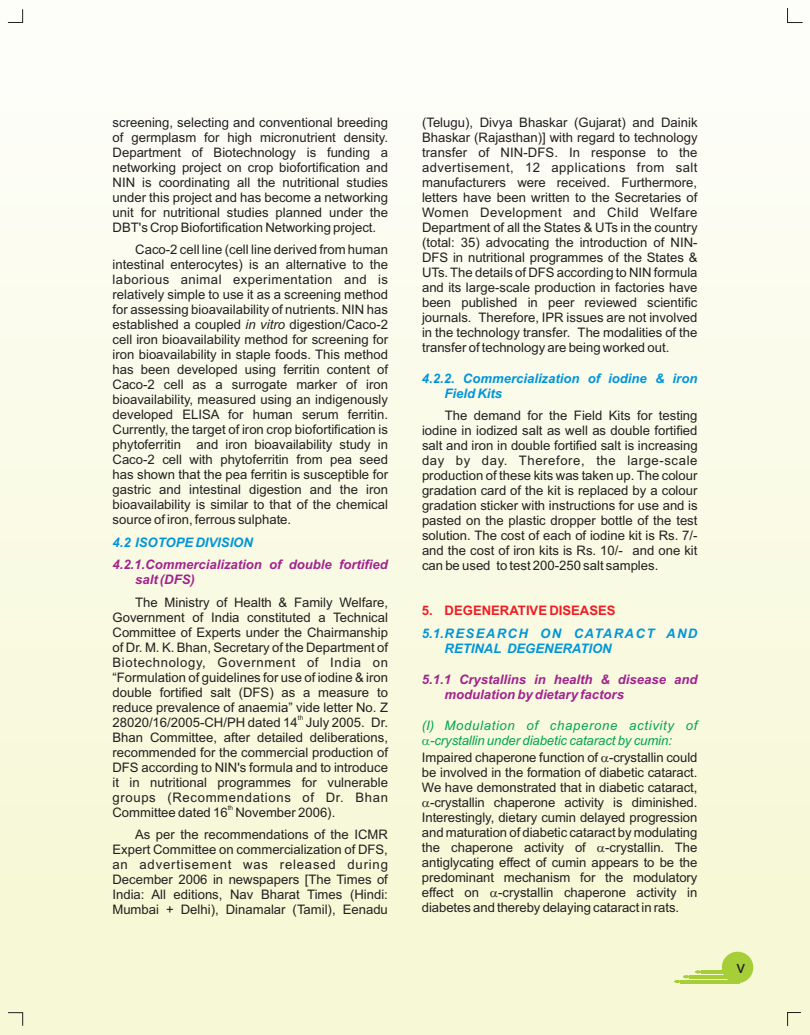
<style>
.page{position:relative;width:810px;height:1035px;background:#fff}
.page>*{position:absolute;margin:0;border:0;box-sizing:border-box;transform-origin:0 0}
.t1{font:17.5px "Arial";color:#231f20}
.t2{font:13.12px/15px "Arial";color:#231f20;text-align:justify}
.t3{font:italic 700 13.12px/15px "Arial";color:#a2238e}
.t4{font:italic 700 13.12px/15px "Arial";color:#0095d9}
.t5{font:italic 13.12px/15px "Arial";letter-spacing:-.005em;color:#00a54f}
.t6{font:13.12px "Arial";letter-spacing:.035em;color:#231f20}
.t7{font:13.12px "Arial";letter-spacing:.045em;color:#231f20}
.t8{font:13.12px "Arial";letter-spacing:.06em;color:#231f20}
.t9{font:13.12px "Arial";letter-spacing:.03em;color:#231f20}
.t10{font:13.12px "Arial";letter-spacing:.05em;color:#231f20}
.t11{font:700 13.12px "Arial";color:#ee1d23}
.t12{font:6.5px "Arial";color:#231f20}
.s1{font-style:italic}
</style>
<div class="page">
<div style="left:0;top:0;width:810px;height:1035px;background:linear-gradient(to bottom,#fefefb,#f6f7d1)"></div>
<div style="left:722px;top:952px;width:31px;height:31px;background:#a6ce39;border-radius:50%"></div>
<hr style="left:689px;top:975px;width:38px;height:3px;background:#a6ce39">
<hr style="left:701px;top:970px;width:23px;height:4px;background:#a6ce39">
<hr style="left:680px;top:980px;width:60px;height:3px;background:#a6ce39">
<svg style="left:674px;top:970px;width:27px;height:13px"></svg>
<svg style="left:8px;top:9px;width:15px;height:14px"></svg>
<svg style="left:787px;top:8px;width:16px;height:15px"></svg>
<svg style="left:787px;top:1012px;width:14px;height:14px"></svg>
<svg style="left:8px;top:1012px;width:15px;height:14px"></svg>
<svg style="left:601px;top:756px;width:8px;height:6px"></svg>
<svg style="left:422px;top:801px;width:8px;height:6px"></svg>
<svg style="left:597px;top:846px;width:8px;height:6px"></svg>
<svg style="left:491px;top:891px;width:7px;height:6px"></svg>
<svg style="left:422px;top:739px;width:8px;height:7px"></svg>
<p class="t2" style="left:113px;top:116px;width:277px">screening, selecting and conventional breeding</p>
<p class="t2" style="left:422px;top:116px;width:277px">(Telugu), Divya Bhaskar (Gujarat) and Dainik</p>
<p class="t2" style="left:113px;top:131px;width:277px">of germplasm for high micronutrient density.</p>
<p class="t2" style="left:422px;top:131px;width:277px">Bhaskar (Rajasthan)] with regard to technology</p>
<p class="t2" style="left:113px;top:146px;width:277px">Department of Biotechnology is funding a</p>
<p class="t2" style="left:422px;top:146px;width:277px">transfer of NIN-DFS. In response to the</p>
<p class="t2" style="left:113px;top:161px;width:277px">networking project on crop biofortification and</p>
<p class="t6" style="left:422px;top:162px;width:277px">advertisement, 12 applications from salt</p>
<p class="t2" style="left:113px;top:176px;width:277px">NIN is coordinating all the nutritional studies</p>
<p class="t2" style="left:422px;top:176px;width:277px">manufacturers were received. Furthermore,</p>
<p class="t2" style="left:113px;top:191px;width:277px">under this project and has become a networking</p>
<p class="t2" style="left:422px;top:191px;width:277px">letters have been written to the Secretaries of</p>
<p class="t2" style="left:113px;top:206px;width:277px">unit for nutritional studies planned under the</p>
<p class="t9" style="left:422px;top:207px;width:277px">Women Development and Child Welfare</p>
<p class="t2" style="left:113px;top:221px;width:265px">DBT's Crop Biofortification Networking project.</p>
<p class="t2" style="left:422px;top:221px;width:277px">Department of all the States &amp; UTs in the country (total: 35) advocating the introduction of NIN-</p>
<p class="t2" style="left:135px;top:243px;width:254px">Caco-2 cell line (cell line derived from human</p>
<p class="t2" style="left:422px;top:251px;width:277px">DFS in nutritional programmes of the States &amp;</p>
<p class="t2" style="left:113px;top:258px;width:277px">intestinal enterocytes) is an alternative to the</p>
<p class="t2" style="left:422px;top:266px;width:277px">UTs. The details of DFS according to NIN formula</p>
<p class="t6" style="left:113px;top:275px;width:277px">laborious animal experimentation and is</p>
<p class="t2" style="left:422px;top:281px;width:277px">and its large-scale production in factories have</p>
<p class="t2" style="left:113px;top:288px;width:277px">relatively simple to use it as a screening method</p>
<p class="t2" style="left:422px;top:296px;width:277px">been published in peer reviewed scientific</p>
<p class="t2" style="left:113px;top:303px;width:277px">for assessing bioavailability of nutrients. NIN has</p>
<p class="t2" style="left:422px;top:311px;width:277px">journals. Therefore, IPR issues are not involved</p>
<p class="t2" style="left:113px;top:318px;width:277px">established a coupled <span class="s1">in vitro</span> digestion/Caco-2</p>
<p class="t2" style="left:422px;top:326px;width:277px">in the technology transfer. The modalities of the</p>
<p class="t2" style="left:113px;top:333px;width:277px">cell iron bioavailability method for screening for</p>
<p class="t2" style="left:422px;top:341px;width:249px">transfer of technology are being worked out.</p>
<p class="t2" style="left:113px;top:348px;width:277px">iron bioavailability in staple foods. This method has been developed using ferritin content of Caco-2 cell as a surrogate marker of iron bioavailability, measured using an indigenously developed ELISA for human serum ferritin.</p>
<p class="t4" style="left:445px;top:372px;width:254px;text-indent:-23px">4.2.2. Commercialization of iodine &amp; iron<br>Field Kits</p>
<p class="t2" style="left:445px;top:409px;width:254px">The demand for the Field Kits for testing</p>
<p class="t2" style="left:113px;top:423px;width:277px">Currently, the target of iron crop biofortification is</p>
<p class="t2" style="left:422px;top:424px;width:277px">iodine in iodized salt as well as double fortified</p>
<p class="t2" style="left:113px;top:438px;width:277px">phytoferritin and iron bioavailability study in</p>
<p class="t2" style="left:422px;top:439px;width:277px">salt and iron in double fortified salt is increasing</p>
<p class="t2" style="left:113px;top:453px;width:277px">Caco-2 cell with phytoferritin from pea seed</p>
<p class="t7" style="left:422px;top:456px;width:277px">day by day. Therefore, the large-scale</p>
<p class="t2" style="left:113px;top:468px;width:277px">has shown that the pea ferritin is susceptible for</p>
<p class="t2" style="left:422px;top:469px;width:277px">production of these kits was taken up. The colour</p>
<p class="t2" style="left:113px;top:483px;width:277px">gastric and intestinal digestion and the iron</p>
<p class="t2" style="left:422px;top:484px;width:277px">gradation card of the kit is replaced by a colour</p>
<p class="t2" style="left:113px;top:498px;width:277px">bioavailability is similar to that of the chemical</p>
<p class="t2" style="left:422px;top:499px;width:277px">gradation sticker with instructions for use and is</p>
<p class="t2" style="left:113px;top:513px;width:180px">source of iron, ferrous sulphate.</p>
<p class="t2" style="left:422px;top:514px;width:277px">pasted on the plastic dropper bottle of the test solution. The cost of each of iodine kit is Rs. 7/- and the cost of iron kits is Rs. 10/- and one kit can be used to test 200-250 salt samples.</p>
<p class="t2" style="left:113px;top:596px;width:277px;text-indent:23px">The Ministry of Health &amp; Family Welfare, Government of India constituted a Technical Committee of Experts under the Chairmanship of Dr. M. K. Bhan, Secretary of the Department of Biotechnology, Government of India on “Formulation of guidelines for use of iodine &amp; iron double fortified salt (DFS) as a measure to reduce prevalence of anaemia” vide letter No. Z</p>
<p class="t12" style="left:298px;top:715px;width:7px">th</p>
<p class="t2" style="left:113px;top:716px;width:277px">28020/16/2005-CH/PH dated 14 July 2005. Dr.<br>Bhan Committee, after detailed deliberations, recommended for the commercial production of</p>
<p class="t4" style="left:112px;top:536px;width:142px">4.2 ISOTOPE DIVISION</p>
<p class="t3" style="left:135px;top:558px;width:254px;text-indent:-23px">4.2.1.Commercialization of double fortified salt (DFS)</p>
<p class="t11" style="left:422px;top:606px;width:195px">5. DEGENERATIVE DISEASES</p>
<p class="t4" style="left:445px;top:627px;width:254px;text-indent:-23px">5.1.RESEARCH ON CATARACT AND<br>RETINAL DEGENERATION</p>
<p class="t3" style="left:445px;top:673px;width:254px;text-indent:-23px">5.1.1 Crystallins in health &amp; disease and modulation by dietary factors</p>
<p class="t5" style="left:430px;top:720px;width:269px;text-indent:-8px">(I) Modulation of chaperone activity of -crystallin under diabetic cataract by cumin:</p>
<p class="t2" style="left:422px;top:751px;width:277px">Impaired chaperone function of -crystallin could</p>
<p class="t2" style="left:113px;top:761px;width:277px">DFS according to NIN's formula and to introduce</p>
<p class="t2" style="left:422px;top:766px;width:277px">be involved in the formation of diabetic cataract.</p>
<p class="t2" style="left:112px;top:776px;width:277px">it in nutritional programmes for vulnerable</p>
<p class="t2" style="left:422px;top:781px;width:277px">We have demonstrated that in diabetic cataract,</p>
<p class="t10" style="left:112px;top:792px;width:277px">groups (Recommendations of Dr. Bhan</p>
<p class="t2" style="left:430px;top:796px;width:269px">-crystallin chaperone activity is diminished.</p>
<p class="t12" style="left:228px;top:805px;width:7px">th</p>
<p class="t2" style="left:112px;top:806px;width:224px">Committee dated 16 November 2006).</p>
<p class="t2" style="left:422px;top:811px;width:277px">Interestingly, dietary cumin delayed progression</p>
<p class="t2" style="left:135px;top:828px;width:254px">As per the recommendations of the ICMR</p>
<p class="t2" style="left:422px;top:826px;width:277px">and maturation of diabetic cataract by modulating</p>
<p class="t2" style="left:112px;top:843px;width:277px">Expert Committee on commercialization of DFS,</p>
<p class="t2" style="left:422px;top:841px;width:166px">the chaperone activity of</p>
<p class="t2" style="left:605px;top:841px;width:94px">-crystallin. The</p>
<p class="t8" style="left:112px;top:860px;width:277px">an advertisement was released during</p>
<p class="t2" style="left:422px;top:856px;width:277px">antiglycating effect of cumin appears to be the</p>
<p class="t2" style="left:112px;top:873px;width:277px">December 2006 in newspapers [The Times of</p>
<p class="t2" style="left:422px;top:871px;width:277px">predominant mechanism for the modulatory effect on</p>
<p class="t2" style="left:498px;top:886px;width:201px">-crystallin chaperone activity in</p>
<p class="t2" style="left:112px;top:888px;width:277px">India: All editions, Nav Bharat Times (Hindi:<br>Mumbai + Delhi), Dinamalar</p>
<p class="t2" style="left:422px;top:901px;width:259px">diabetes and thereby delaying cataract in rats.</p>
<p class="t2" style="left:293px;top:903px;width:97px">(Tamil), Eenadu</p>
<h1 class="t1" style="left:736px;top:960px;width:10px">v</h1>
</div>
